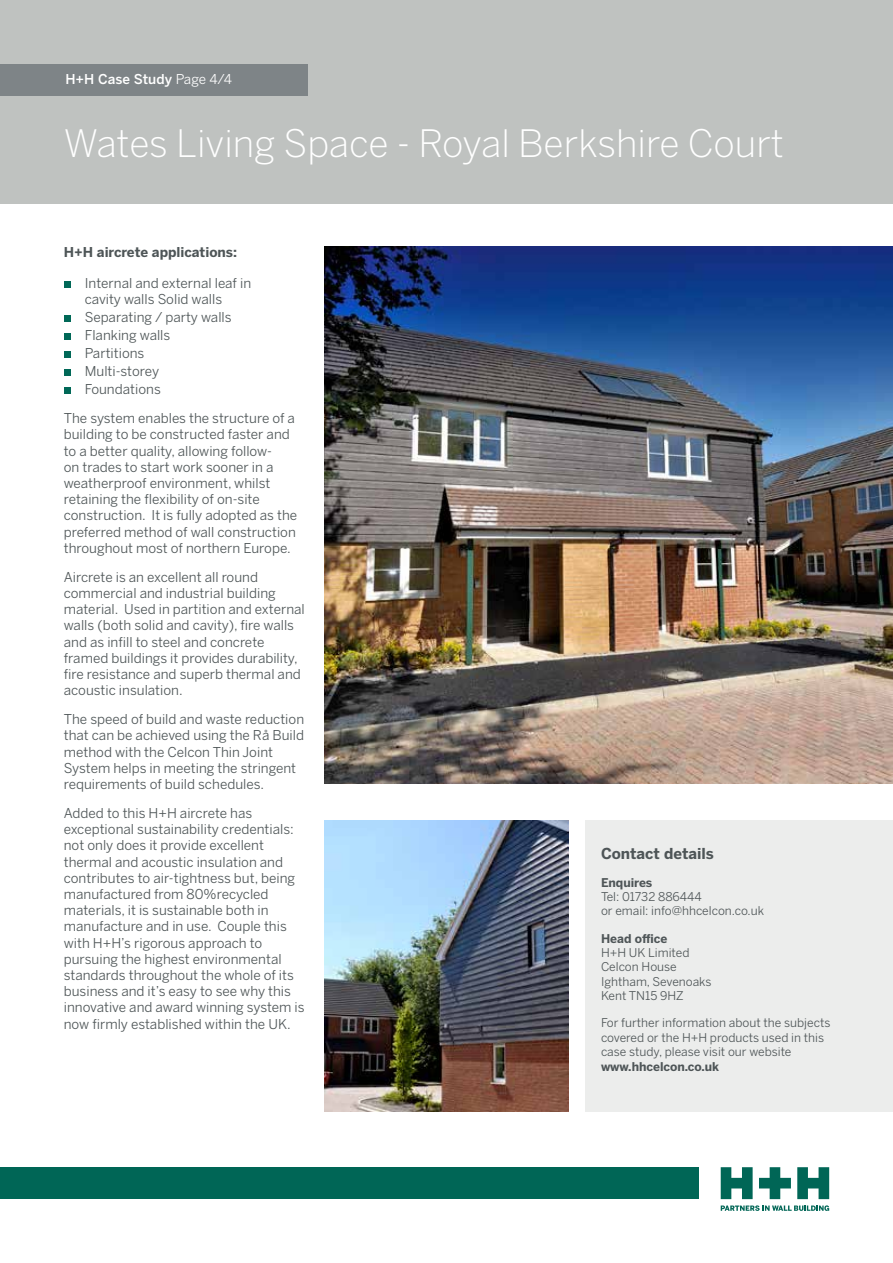
<style>
.page{position:relative;width:893px;height:1263px;background:#fff}
.page>*{position:absolute;margin:0;border:0;box-sizing:border-box;transform-origin:0 0}
.t1{font:300 37.5px "Benton Sans";color:#fff}
.t2{font:700 15px "Benton Sans";color:#4e5557}
.t3{font:13.5px/16.2px "Benton Sans";color:#4e5557}
.t4{font:700 13.5px "Benton Sans";color:#4e5557}
.t5{font:500 13.5px "Benton Sans";color:#fff}
.t6{font:12px/14.4px "Benton Sans";color:#4e5557}
.t7{font:700 12px "Benton Sans";color:#4e5557}
.s1{font-weight:400}
</style>
<div class="page">
<div style="left:0;top:0;width:893px;height:204px;background:#bfc2c0"></div>
<div style="left:0;top:64px;width:308px;height:31px;background:#7e8487"></div>
<div style="left:0;top:1168px;width:699px;height:31px;background:#006656"></div>
<svg style="left:721px;top:1205px;width:108px;height:6px"></svg>
<svg style="left:721px;top:1167px;width:32px;height:32px"></svg>
<svg style="left:797px;top:1167px;width:32px;height:32px"></svg>
<svg style="left:759px;top:1167px;width:32px;height:32px"></svg>
<div style="left:64px;top:281px;width:7px;height:7px;background:#006857"></div>
<div style="left:64px;top:315px;width:7px;height:7px;background:#006857"></div>
<div style="left:64px;top:333px;width:7px;height:7px;background:#006857"></div>
<div style="left:64px;top:351px;width:7px;height:7px;background:#006857"></div>
<div style="left:64px;top:369px;width:7px;height:7px;background:#006857"></div>
<div style="left:64px;top:387px;width:7px;height:7px;background:#006857"></div>
<div style="left:585px;top:821px;width:308px;height:291px;background:#ecedec"></div>
<img style="left:325px;top:247px;width:568px;height:537px">
<img style="left:325px;top:821px;width:243px;height:290px">
<p class="t5" style="left:65px;top:71px;width:168px">H+H Case Study <span class="s1">Page 4/4</span></p>
<h1 class="t1" style="left:64px;top:122px;width:722px">Wates Living Space - Royal Berkshire Court</h1>
<p class="t4" style="left:64px;top:244px;width:175px">H+H aircrete applications:</p>
<p class="t3" style="left:85px;top:275px;width:168px">Internal and external leaf in cavity walls Solid walls</p>
<p class="t3" style="left:85px;top:308px;width:148px;line-height:18px">Separating / party walls<br>Flanking walls<br>Partitions<br>Multi-storey<br>Foundations</p>
<p class="t3" style="left:64px;top:410px;width:235px">The system enables the structure of a building to be constructed faster and to a better quality, allowing follow-<br>on trades to start work sooner in a weatherproof environment, whilst retaining the flexibility of on-site construction. It is fully adopted as the preferred method of wall construction throughout most of northern Europe.</p>
<p class="t3" style="left:64px;top:569px;width:243px">Aircrete is an excellent all round commercial and industrial building material. Used in partition and external walls (both solid and cavity), fire walls and as infill to steel and concrete framed buildings it provides durability, fire resistance and superb thermal and acoustic insulation.</p>
<p class="t3" style="left:64px;top:711px;width:242px">The speed of build and waste reduction that can be achieved using the Rå Build method with the Celcon Thin Joint System helps in meeting the stringent requirements of build schedules.</p>
<p class="t3" style="left:64px;top:805px;width:242px">Added to this H+H aircrete has exceptional sustainability credentials: not only does it provide excellent thermal and acoustic insulation and contributes to air-tightness but, being manufactured from 80%recycled materials, it is sustainable both in manufacture and in use. Couple this with H+H’s rigorous approach to pursuing the highest environmental standards throughout the whole of its business and it’s easy to see why this innovative and award winning system is now firmly established within the UK.</p>
<p class="t2" style="left:601px;top:845px;width:114px">Contact details</p>
<p class="t7" style="left:601px;top:875px;width:53px">Enquires</p>
<p class="t6" style="left:601px;top:889px;width:165px">Tel: 01732 886444<br>or email: info@hhcelcon.co.uk</p>
<p class="t7" style="left:601px;top:931px;width:68px">Head office</p>
<p class="t6" style="left:601px;top:945px;width:112px">H+H UK Limited<br>Celcon House<br>Ightham, Sevenoaks<br>Kent TN15 9HZ</p>
<p class="t6" style="left:601px;top:1015px;width:231px">For further information about the subjects covered or the H+H products used in this case study, please visit our website</p>
<p class="t7" style="left:601px;top:1059px;width:120px">www.hhcelcon.co.uk</p>
</div>
